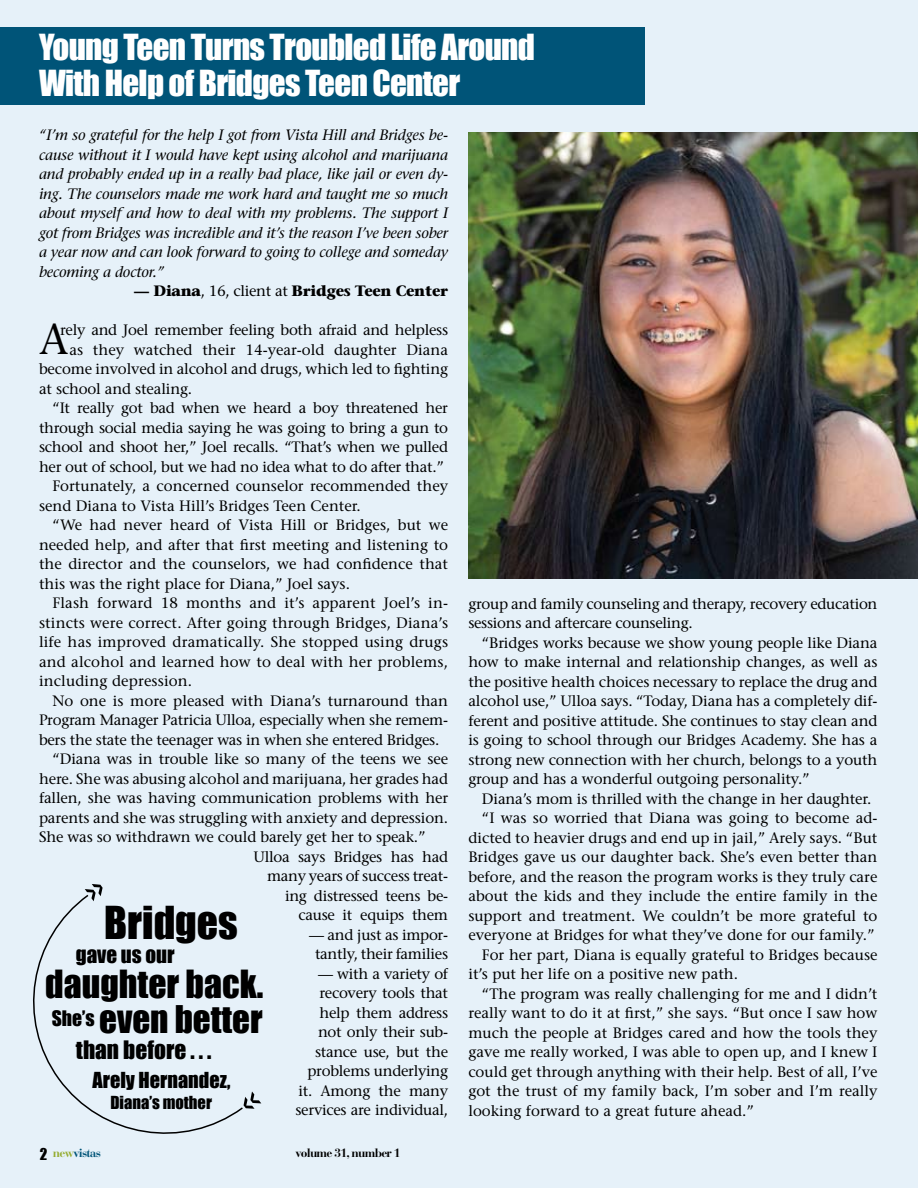
<style>
.page{position:relative;width:918px;height:1188px;background:#e6f1f9}
.page>*{position:absolute;margin:0;border:0;box-sizing:border-box;transform-origin:0 0}
.t1{font:42.9px "Stone Serif";color:#000}
.t2{font:41.7px "Impact";color:#000}
.t3{font:35.7px "Impact";color:#000}
.t4{font:35.1px "Impact";color:#000}
.t5{font:33px/36px "Impact";letter-spacing:-.02em;color:#fff}
.t6{font:23.4px "Impact";color:#000}
.t7{font:21px "Impact";color:#000}
.t8{font:20.25px "Impact";color:#000}
.t9{font:16.5px "Impact";color:#000}
.t10{font:15px/19.5px "Stone Serif";color:#000;text-align:justify}
.t11{font:15px/19.5px "Stone Serif";letter-spacing:-.02em;color:#000;text-align:center}
.t12{font:italic 15px/19.5px "Stone Serif";letter-spacing:-.01em;color:#000;text-align:justify}
.t13{font:700 15px "Stone Serif";letter-spacing:-.02em;color:#000}
.t14{font:700 12px "Bauer Bodoni";letter-spacing:-.06em;color:#000}
.t15{font:700 12px "Bauer Bodoni";letter-spacing:-.06em;color:#005478}
.s1{font-weight:400}
.s2{color:#e6eef1}
.s3{font-family:"Impact";font-weight:400;font-size:15px;color:#000}
.s4{color:#96ad33}
</style>
<div class="page">
<div style="left:0;top:27px;width:645px;height:78px;background:#005478"></div>
<img style="left:468px;top:132px;width:450px;height:447px">
<svg style="left:33px;top:896px;width:211px;height:238px"></svg>
<svg style="left:85px;top:884px;width:18px;height:17px"></svg>
<svg style="left:244px;top:1091px;width:17px;height:18px"></svg>
<h3 class="t5" style="left:39px;top:28px;width:498px">Young Teen Turns Troubled Life Around<br>With Help of Bridges Teen Center</h3>
<p class="t12" style="left:39px;top:125px;width:411px">“I’m so grateful for the help I got from Vista Hill and Bridges be&shy;cause without it I would have kept using alcohol and marijuana and probably ended up in a really bad place, like jail or even dy&shy;ing. The counselors made me work hard and taught me so much about myself and how to deal with my problems. The support I got from Bridges was incredible and it’s the reason I’ve been sober a year now and can look forward to going to college and someday becoming a doctor.”</p>
<p class="t13" style="left:134px;top:281px;width:315px">— Diana<span class="s1">, 16, client at</span> Bridges Teen Center</p>
<p class="t11" style="left:60px;top:320px;width:389px">rely and Joel remember feeling both afraid and helpless</p>
<p class="t10" style="left:60px;top:340px;width:389px"><span class="s2">ii</span>as they watched their 14-year-old daughter Diana</p>
<p class="t10" style="left:39px;top:359px;width:411px">become involved in alcohol and drugs, which led to fighting</p>
<p class="t10" style="left:39px;top:379px;width:152px">at school and stealing.</p>
<p class="t11" style="left:53px;top:398px;width:397px">“It really got bad when we heard a boy threatened her</p>
<p class="t11" style="left:39px;top:418px;width:411px">through social media saying he was going to bring a gun to</p>
<p class="t11" style="left:39px;top:437px;width:411px">school and shoot her,” Joel recalls. “That’s when we pulled</p>
<p class="t11" style="left:39px;top:457px;width:406px">her out of school, but we had no idea what to do after that. ”</p>
<p class="t10" style="left:53px;top:476px;width:397px">Fortunately, a concerned counselor recommended they</p>
<p class="t10" style="left:39px;top:496px;width:321px">send Diana to Vista Hill’s Bridges Teen Center.</p>
<p class="t10" style="left:53px;top:515px;width:397px">“We had never heard of Vista Hill or Bridges, but we</p>
<p class="t10" style="left:39px;top:535px;width:411px">needed help, and after that first meeting and listening to</p>
<p class="t10" style="left:39px;top:554px;width:411px">the director and the counselors, we had confidence that</p>
<p class="t10" style="left:39px;top:574px;width:310px">this was the right place for Diana,” Joel says.</p>
<p class="t10" style="left:53px;top:593px;width:397px">Flash forward 18 months and it’s apparent Joel’s in-</p>
<p class="t10" style="left:39px;top:613px;width:411px">stincts were correct. After going through Bridges, Diana’s</p>
<p class="t10" style="left:39px;top:632px;width:411px">life has improved dramatically. She stopped using drugs</p>
<p class="t10" style="left:39px;top:652px;width:411px">and alcohol and learned how to deal with her problems,</p>
<p class="t10" style="left:39px;top:671px;width:152px">including depression.</p>
<p class="t10" style="left:53px;top:691px;width:397px">No one is more pleased with Diana’s turnaround than</p>
<p class="t11" style="left:39px;top:710px;width:411px">Program Manager Patricia Ulloa, especially when she remem-</p>
<p class="t11" style="left:39px;top:730px;width:400px">bers the state the teenager was in when she entered Bridges.</p>
<p class="t10" style="left:53px;top:749px;width:397px">“Diana was in trouble like so many of the teens we see</p>
<p class="t10" style="left:39px;top:769px;width:411px">here. She was abusing alcohol and marijuana, her grades had</p>
<p class="t10" style="left:39px;top:788px;width:411px">fallen, she was having communication problems with her</p>
<p class="t10" style="left:39px;top:808px;width:408px">parents and she was struggling with anxiety and depression.</p>
<p class="t10" style="left:39px;top:827px;width:388px">She was so withdrawn we could barely get her to speak. ”</p>
<p class="t11" style="left:254px;top:847px;width:196px">Ulloa says Bridges has had</p>
<p class="t11" style="left:267px;top:866px;width:183px">many years of success treat-</p>
<p class="t11" style="left:285px;top:886px;width:165px">ing distressed teens be-</p>
<p class="t11" style="left:299px;top:905px;width:151px">cause it equips them</p>
<p class="t11" style="left:309px;top:925px;width:141px">— and just as impor&shy;tantly, their families</p>
<p class="t11" style="left:296px;top:964px;width:154px;text-align:right">— with a variety of recovery tools that help them address not only their sub&shy;stance use, but the problems underlying it. Among the many services are individual,</p>
<h1 class="t1" style="left:39px;top:313px;width:31px">A</h1>
<h2 class="t2" style="left:104px;top:890px;width:135px">Bridges</h2>
<h3 class="t7" style="left:76px;top:938px;width:100px">gave us our</h3>
<h3 class="t3" style="left:45px;top:956px;width:220px">daughter back.</h3>
<h3 class="t4" style="left:52px;top:992px;width:212px"><sup>She’s</sup> even better</h3>
<h3 class="t6" style="left:76px;top:1032px;width:137px">than before . . .</h3>
<h3 class="t8" style="left:93px;top:1064px;width:140px">Arely Hernandez,</h3>
<p class="t9" style="left:110px;top:1090px;width:103px">Diana’s mother</p>
<p class="t15" style="left:40px;top:1146px;width:63px"><span class="s3">2</span> <span class="s4">new</span>vistas</p>
<p class="t14" style="left:296px;top:1146px;width:107px">volume 31, number 1</p>
<p class="t11" style="left:468px;top:594px;width:411px;text-align:left">group and family counseling and therapy, recovery education sessions and aftercare counseling.</p>
<p class="t10" style="left:468px;top:633px;width:411px;text-indent:14px">“Bridges works because we show young people like Diana how to make internal and relationship changes, as well as the positive health choices necessary to replace the drug and alcohol use,” Ulloa says. “Today, Diana has a completely dif&shy;ferent and positive attitude. She continues to stay clean and is going to school through our Bridges Academy. She has a strong new connection with her church, belongs to a youth group and has a wonderful outgoing personality. ”</p>
<p class="t10" style="left:482px;top:789px;width:389px">Diana’s mom is thrilled with the change in her daughter.</p>
<p class="t10" style="left:482px;top:808px;width:397px">“I was so worried that Diana was going to become ad-</p>
<p class="t10" style="left:468px;top:828px;width:411px">dicted to heavier drugs and end up in jail,” Arely says. “But</p>
<p class="t10" style="left:468px;top:847px;width:411px">Bridges gave us our daughter back. She’s even better than</p>
<p class="t10" style="left:468px;top:867px;width:411px">before, and the reason the program works is they truly care</p>
<p class="t10" style="left:468px;top:886px;width:411px">about the kids and they include the entire family in the</p>
<p class="t10" style="left:468px;top:906px;width:411px">support and treatment. We couldn’t be more grateful to</p>
<p class="t10" style="left:468px;top:925px;width:408px">everyone at Bridges for what they’ve done for our family. ”</p>
<p class="t10" style="left:482px;top:945px;width:397px">For her part, Diana is equally grateful to Bridges because</p>
<p class="t10" style="left:468px;top:964px;width:269px">it’s put her life on a positive new path.</p>
<p class="t10" style="left:482px;top:984px;width:397px">“The program was really challenging for me and I didn’t</p>
<p class="t10" style="left:468px;top:1003px;width:411px">really want to do it at first,” she says. “But once I saw how</p>
<p class="t10" style="left:468px;top:1023px;width:411px">much the people at Bridges cared and how the tools they</p>
<p class="t10" style="left:468px;top:1042px;width:411px">gave me really worked, I was able to open up, and I knew I</p>
<p class="t10" style="left:468px;top:1062px;width:411px">could get through anything with their help. Best of all, I’ve</p>
<p class="t10" style="left:468px;top:1081px;width:411px">got the trust of my family back, I’m sober and I’m really</p>
<p class="t10" style="left:468px;top:1101px;width:287px">looking forward to a great future ahead. ”</p>
</div>
